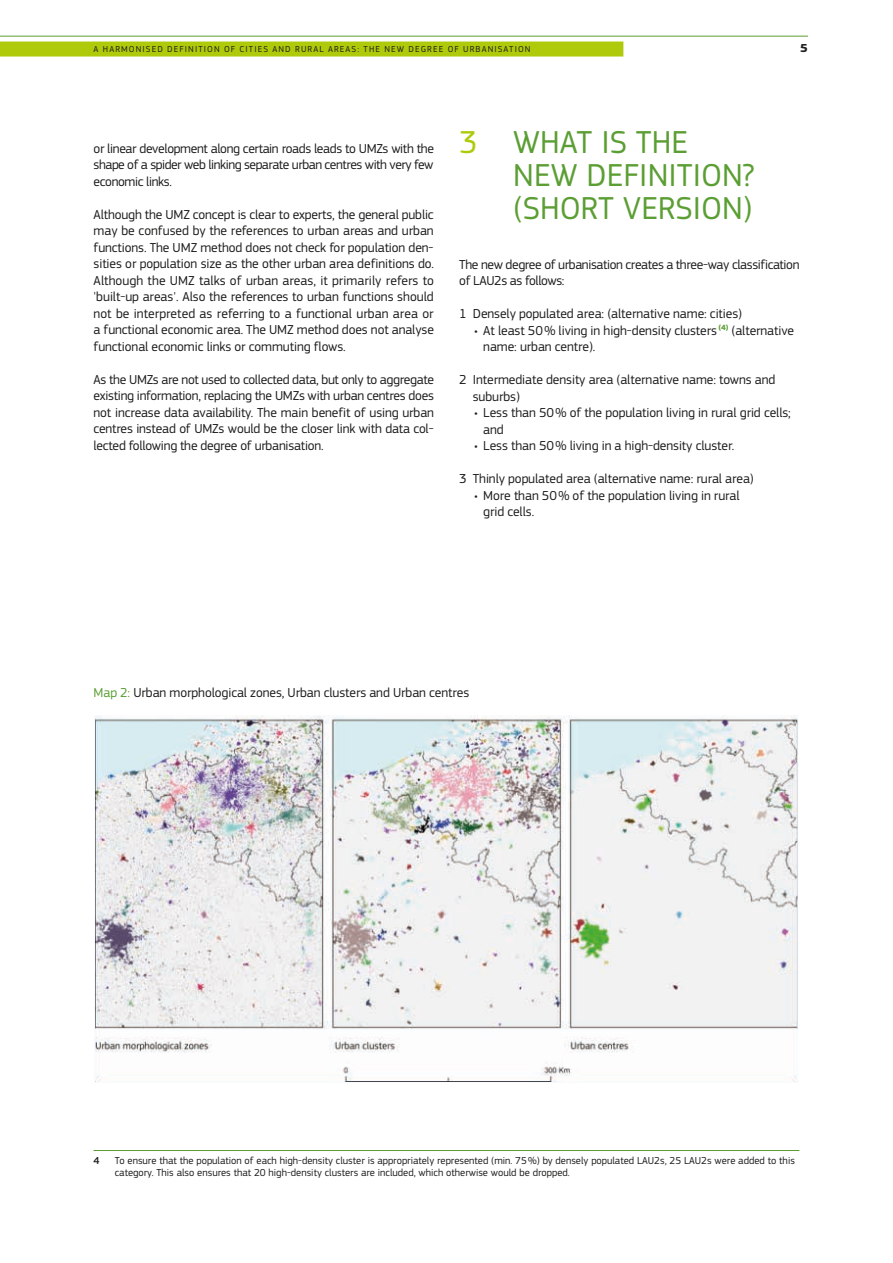
<style>
.page{position:relative;width:893px;height:1263px;background:#fff}
.page>*{position:absolute;margin:0;border:0;box-sizing:border-box;transform-origin:0 0}
.t1{font:33px/33px "PF Square Sans Pro";color:#5b9e33}
.t2{font:13.5px/16.5px "PF Square Sans Pro";letter-spacing:-.005em;color:#1d1d1b}
.t3{font:13.5px/16.5px "PF Square Sans Pro";letter-spacing:-.025em;color:#1d1d1b}
.t4{font:700 12px "PF Square Sans Pro";color:#1d1d1b;scale:1.07 1}
.t5{font:10.5px/12.6px "PF Square Sans Pro";color:#1d1d1b}
.t6{font:500 10.5px "PF Square Sans Pro";color:#1d1d1b}
.t7{font:9px "PF Square Sans Pro";letter-spacing:.12em;color:#1d1d1b}
.s1{color:#afca0b}
.s2{color:#5b9e33}
</style>
<div class="page">
<hr style="left:94px;top:1150px;width:705px;height:1px;background:#5b9e33">
<img style="left:95px;top:715px;width:703px;height:367px">
<div style="left:0;top:42px;width:623px;height:15px;background:#afca0b"></div>
<hr style="left:0;top:36px;width:808px;height:1px;background:#5b9e33">
<p class="t7" style="left:94px;top:44px;width:438px">A HARMONISED DEFINITION OF CITIES AND RURAL AREAS: THE NEW DEGREE OF URBANISATION</p>
<p class="t4" style="left:800px;top:41px;width:9px">5</p>
<p class="t2" style="left:94px;top:140px;width:342px;text-align:justify">or linear development along certain roads leads to UMZs with the shape of a spider web linking separate urban centres with very few economic links.</p>
<p class="t2" style="left:94px;top:206px;width:342px;text-align:justify">Although the UMZ concept is clear to experts, the general public may be confused by the references to urban areas and urban functions. The UMZ method does not check for population den&shy;sities or population size as the other urban area definitions do.<br>Although the UMZ talks of urban areas, it primarily refers to 'built-up areas'. Also the references to urban functions should not be interpreted as referring to a functional urban area or a functional economic area. The UMZ method does not analyse functional economic links or commuting flows.</p>
<p class="t2" style="left:94px;top:371px;width:342px;text-align:justify">As the UMZs are not used to collected data, but only to aggregate existing information, replacing the UMZs with urban centres does not increase data availability. The main benefit of using urban centres instead of UMZs would be the closer link with data col&shy;lected following the degree of urbanisation.</p>
<h1 class="t1" style="left:513px;top:126px;width:243px;text-indent:-54px"><span class="s1">3</span> WHAT IS THE<br>NEW DEFINITION? (SHORT VERSION)</h1>
<p class="t3" style="left:459px;top:256px;width:342px">The new degree of urbanisation creates a three-way classification of LAU2s as follows:</p>
<p class="t2" style="left:459px;top:305px;width:284px">1 Densely populated area: (alternative name: cities)</p>
<p class="t2" style="left:483px;top:322px;width:312px;text-indent:-9px">• At least 50% living in high-density clusters <sup>(4)</sup> (alternative name: urban centre).</p>
<p class="t2" style="left:473px;top:371px;width:304px;text-indent:-14px">2 Intermediate density area (alternative name: towns and suburbs)</p>
<p class="t2" style="left:483px;top:404px;width:309px;text-indent:-9px">• Less than 50% of the population living in rural grid cells; and</p>
<p class="t2" style="left:474px;top:437px;width:261px">• Less than 50% living in a high-density cluster.</p>
<p class="t2" style="left:459px;top:470px;width:296px">3 Thinly populated area (alternative name: rural area)</p>
<p class="t2" style="left:483px;top:487px;width:258px;text-indent:-9px">• More than 50% of the population living in rural grid cells.</p>
<p class="t2" style="left:94px;top:685px;width:377px"><span class="s2">Map 2:</span> Urban morphological zones, Urban clusters and Urban centres</p>
<p class="t6" style="left:94px;top:1154px;width:8px">4</p>
<p class="t5" style="left:115px;top:1154px;width:682px">To ensure that the population of each high-density cluster is appropriately represented (min. 75%) by densely populated LAU2s, 25 LAU2s were added to this category. This also ensures that 20 high-density clusters are included, which otherwise would be dropped.</p>
</div>
